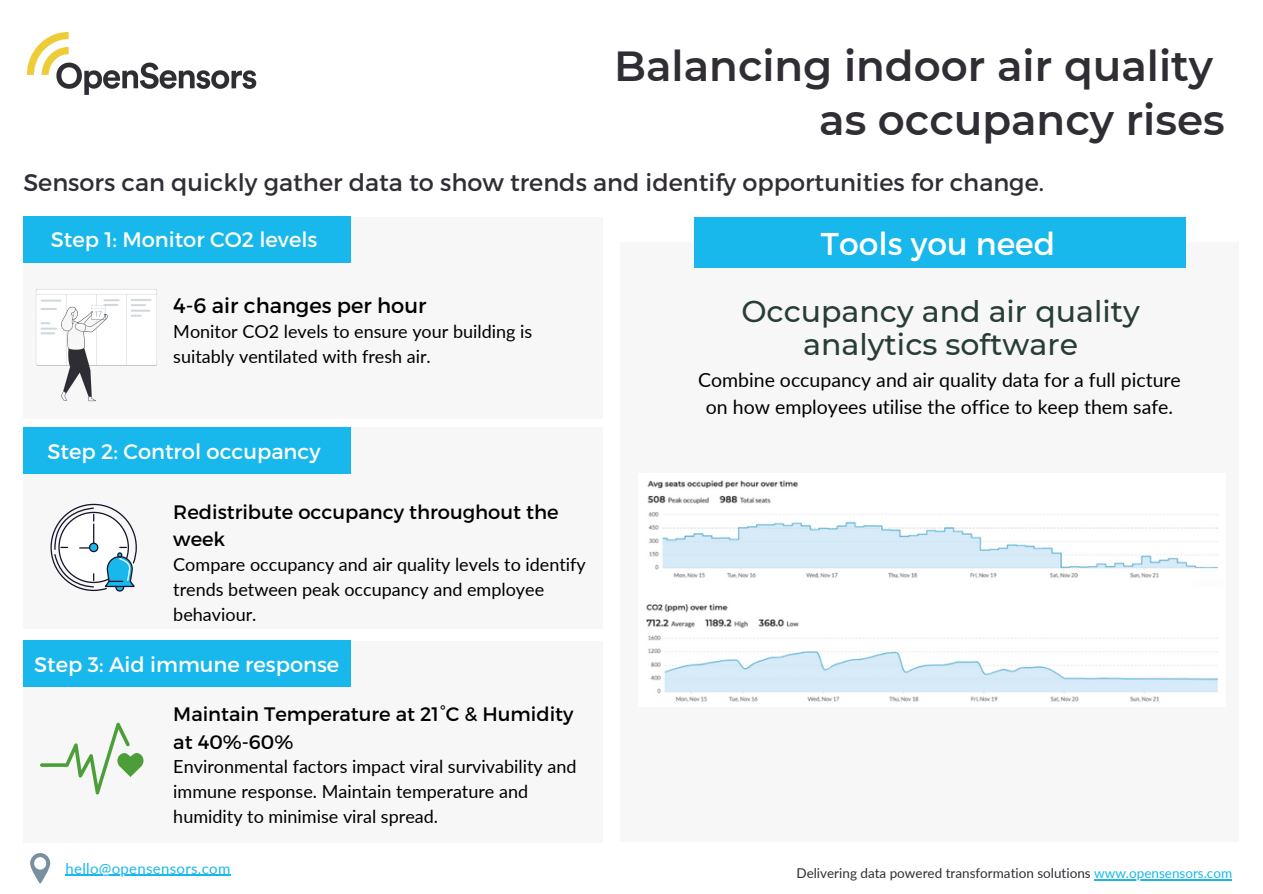
<style>
.page{position:relative;width:1263px;height:894px;background:#fff}
.page>*{position:absolute;margin:0;border:0;box-sizing:border-box;transform-origin:0 0}
.t1{font:600 42px "Montserrat";color:#302d34}
.t2{font:31.5px "Montserrat";color:#fff}
.t3{font:500 30px/32.5px "Montserrat";color:#283d36;text-align:center}
.t4{font:24px "Montserrat";color:#302d34}
.t5{font:21px "Montserrat";color:#fff}
.t6{font:21px "Montserrat";color:#000}
.t7{font:19.5px/27px "Lato";color:#000;text-align:center}
.t8{font:19.5px/27px "Montserrat";color:#000}
.t9{font:18px/24.8px "Lato";color:#000}
.t10{font:15px "Lato";letter-spacing:.02em;color:#18b8ec}
.t11{font:13.5px "Lato";color:#302d34}
.s1{color:#18b8ec}
</style>
<div class="page">
<img style="left:28px;top:32px;width:229px;height:62px">
<svg style="left:30px;top:853px;width:20px;height:30px"></svg>
<hr style="left:66px;top:874px;width:165px;height:1px;background:#18b8ec">
<div style="left:620px;top:242px;width:619px;height:600px;background:#f7f7f8"></div>
<div style="left:23px;top:217px;width:580px;height:201px;background:#f7f7f8"></div>
<div style="left:23px;top:217px;width:328px;height:46px;background:#18b8ec"></div>
<div style="left:23px;top:427px;width:580px;height:201px;background:#f7f7f8"></div>
<div style="left:23px;top:640px;width:580px;height:202px;background:#f7f7f8"></div>
<div style="left:23px;top:427px;width:328px;height:46px;background:#18b8ec"></div>
<div style="left:23px;top:640px;width:328px;height:46px;background:#18b8ec"></div>
<img style="left:36px;top:289px;width:121px;height:113px">
<svg style="left:50px;top:503px;width:87px;height:88px"></svg>
<svg style="left:40px;top:722px;width:103px;height:72px"></svg>
<div style="left:695px;top:217px;width:491px;height:50px;background:#18b8ec"></div>
<img style="left:646px;top:480px;width:572px;height:222px">
<hr style="left:1094px;top:878px;width:138px;height:1px;background:#18b8ec">
<p class="t1" style="left:614px;top:40px;width:600px">Balancing indoor air quality</p>
<p class="t1" style="left:819px;top:94px;width:407px">as occupancy rises</p>
<p class="t4" style="left:23px;top:167px;width:1022px">Sensors can quickly gather data to show trends and identify opportunities for change.</p>
<p class="t5" style="left:51px;top:225px;width:268px">Step 1: Monitor CO2 levels</p>
<p class="t6" style="left:173px;top:291px;width:255px">4-6 air changes per hour</p>
<p class="t9" style="left:173px;top:319px;width:360px">Monitor CO2 levels to ensure your building is suitably ventilated with fresh air.</p>
<p class="t5" style="left:48px;top:437px;width:274px">Step 2: Control occupancy</p>
<p class="t8" style="left:173px;top:497px;width:387px">Redistribute occupancy throughout the week</p>
<p class="t9" style="left:173px;top:551px;width:414px">Compare occupancy and air quality levels to identify trends between peak occupancy and employee behaviour.</p>
<p class="t5" style="left:34px;top:650px;width:306px">Step 3: Aid immune response</p>
<p class="t8" style="left:173px;top:699px;width:402px">Maintain Temperature at 21°C &amp; Humidity at 40%-60%</p>
<p class="t9" style="left:173px;top:753px;width:405px">Environmental factors impact viral survivability and immune response. Maintain temperature and humidity to minimise viral spread.</p>
<p class="t10" style="left:66px;top:858px;width:166px">hello@opensensors.com</p>
<p class="t2" style="left:821px;top:223px;width:236px">Tools you need</p>
<p class="t3" style="left:741px;top:295px;width:400px">Occupancy and air quality analytics software</p>
<p class="t7" style="left:698px;top:365px;width:484px">Combine occupancy and air quality data for a full picture on how employees utilise the office to keep them safe.</p>
<p class="t11" style="left:796px;top:864px;width:437px">Delivering data powered transformation solutions <span class="s1">www.opensensors.com</span></p>
</div>
